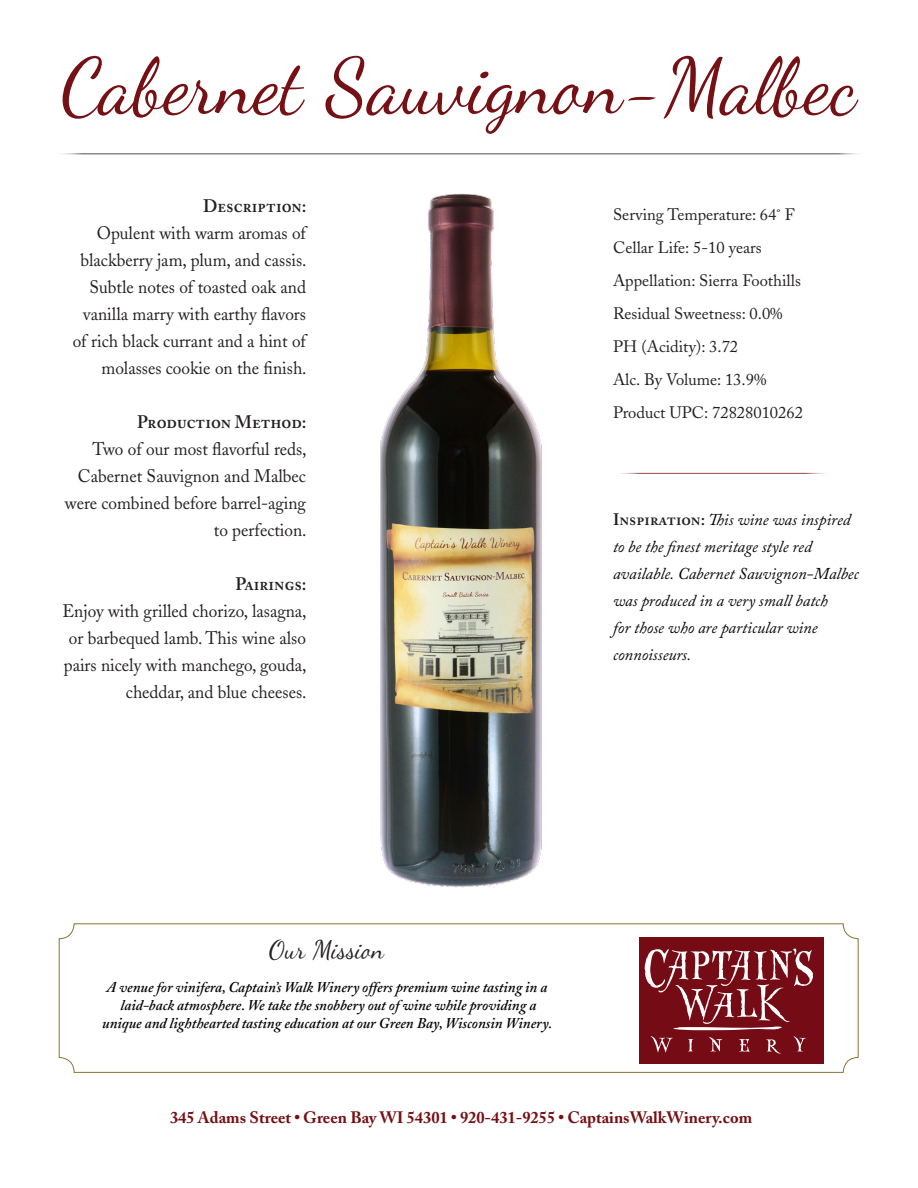
<style>
.page{position:relative;width:918px;height:1188px;background:#fff}
.page>*{position:absolute;margin:0;border:0;box-sizing:border-box;transform-origin:0 0}
.t1{font:78px "Dancing Script OT";color:#751014}
.t2{font:25.65px "Dancing Script OT";color:#231f20}
.t3{font:18px/27px "Adobe Caslon";color:#231f20;text-align:right;scale:.96 1}
.t4{font:18px "Adobe Caslon Semibold SC";color:#231f20;scale:.96 1}
.t5{font:italic 16.5px/27px "Adobe Caslon Pro";color:#040503}
.t6{font:16.5px/33px "Adobe Caslon";color:#231f20}
.t7{font:700 16.5px "Adobe Caslon";color:#751014}
.t8{font:italic 600 14.85px/18px "Adobe Caslon";color:#040503;text-align:center}
.s1{font-family:"Adobe Caslon Semibold SC";font-style:normal;color:#231f20}
</style>
<div class="page">
<div style="left:59px;top:923px;width:800px;height:150px;border:1px solid #897333;border-radius:15px"></div>
<hr style="left:613px;top:473px;width:220px;height:1px;background:#751014">
<hr style="left:55px;top:153px;width:810px;height:2px;background:#231f20">
<img style="left:380px;top:194px;width:162px;height:694px">
<div style="left:639px;top:938px;width:185px;height:126px;background:#750c15"></div>
<svg style="left:645px;top:948px;width:168px;height:105px"></svg>
<h1 class="t1" style="left:63px;top:40px;width:796px">Cabernet Sauvignon-Malbec</h1>
<p class="t4" style="left:203px;top:195px;width:109px">Description:</p>
<p class="t3" style="left:73px;top:220px;width:245px">Opulent with warm aromas of blackberry jam, plum, and cassis.<br>Subtle notes of toasted oak and vanilla marry with earthy flavors of rich black currant and a hint of molasses cookie on the finish.</p>
<p class="t4" style="left:137px;top:411px;width:178px">Production Method:</p>
<p class="t3" style="left:65px;top:436px;width:253px">Two of our most flavorful reds,<br>Cabernet Sauvignon and Malbec were combined before barrel-aging to perfection.</p>
<p class="t4" style="left:235px;top:573px;width:76px">Pairings:</p>
<p class="t3" style="left:62px;top:598px;width:256px">Enjoy with grilled chorizo, lasagna, or barbequed lamb. This wine also pairs nicely with manchego, gouda, cheddar, and blue cheeses.</p>
<p class="t6" style="left:613px;top:198px;width:191px">Serving Temperature: 64˚ F<br>Cellar Life: 5-10 years<br>Appellation: Sierra Foothills<br>Residual Sweetness: 0.0%<br>PH (Acidity): 3.72<br>Alc. By Volume: 13.9%<br>Product UPC: 72828010262</p>
<p class="t5" style="left:613px;top:506px;width:247px"><span class="s1">Inspiration:</span> This wine was inspired to be the finest meritage style red available. Cabernet Sauvignon-Malbec was produced in a very small batch<br>for those who are particular wine connoisseurs.</p>
<h2 class="t2" style="left:270px;top:934px;width:116px">Our Mission</h2>
<p class="t8" style="left:102px;top:979px;width:451px">A venue for vinifera, Captain’s Walk Winery offers premium wine tasting in a laid-back atmosphere. We take the snobbery out of wine while providing a unique and lighthearted tasting education at our Green Bay, Wisconsin Winery.</p>
<p class="t7" style="left:170px;top:1107px;width:584px">345 Adams Street • Green Bay WI 54301 • 920-431-9255 • CaptainsWalkWinery.com</p>
</div>
